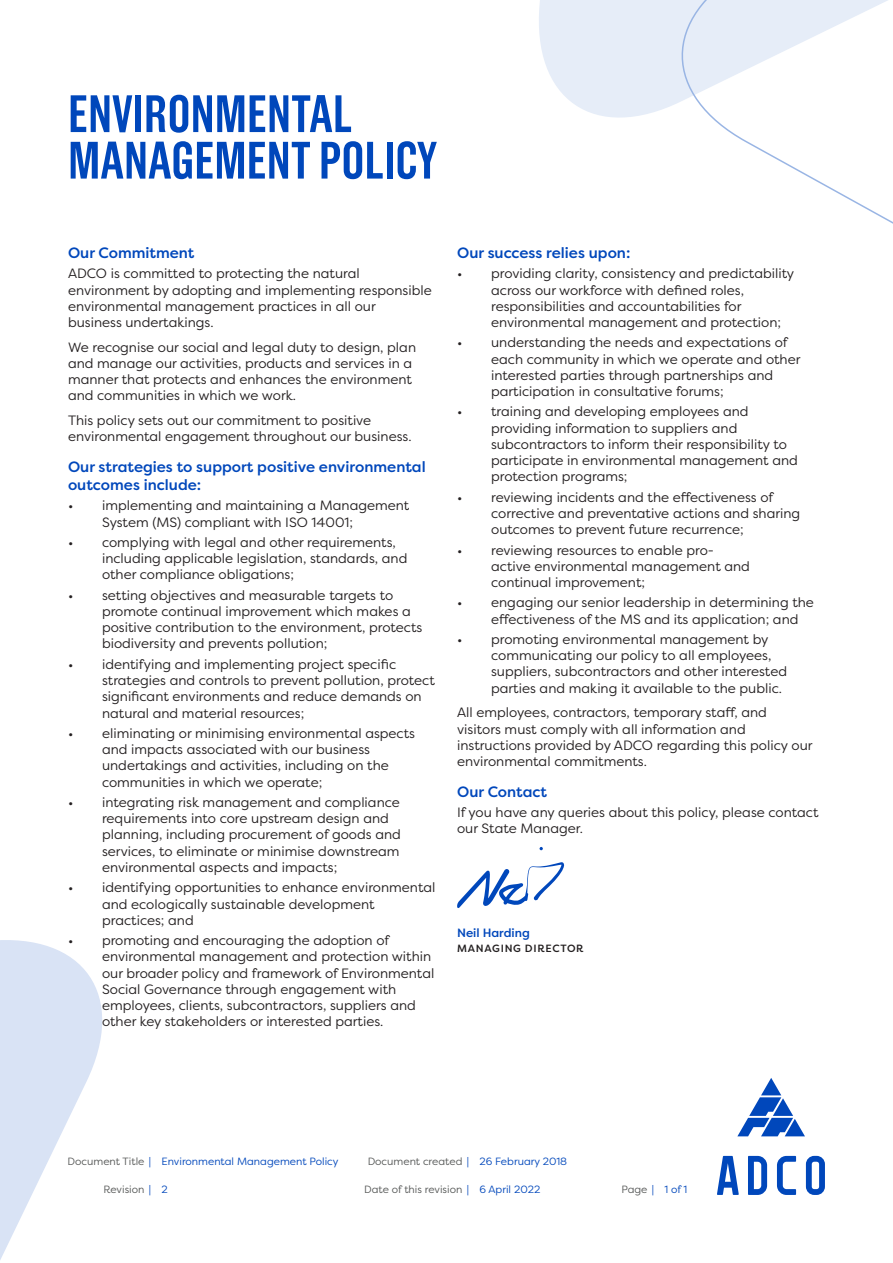
<style>
.page{position:relative;width:893px;height:1263px;background:#fff}
.page>*{position:absolute;margin:0;border:0;box-sizing:border-box;transform-origin:0 0}
._1_2_Headline_Style{font:600 52.5px/46.5px "Grotzec Cond";color:#0047bb}
._2_3_Subheading_Styl{font:500 15px/18px "Filson Pro";color:#0047bb}
._4_0_Body_Copy{font:13.5px/16.2px "Filson Pro";color:#231f20}
._9_0_Names{font:500 12px "Filson Pro";color:#0047bb}
.t1{font:10.5px "Filson Pro";color:#565857}
.t2{font:10.5px "Filson Pro";color:#0047bb}
._10__Job_Title{font:500 10.5px "Filson Pro";letter-spacing:.07em;color:#231f20}
.s1{color:#565857}
.s2{color:#0047bb}
</style>
<div class="page">
<svg style="left:539px;top:0;width:121px;height:118px;background:#e8eff8"></svg>
<svg style="left:660px;top:0;width:233px;height:224px"></svg>
<svg style="left:0;top:940px;width:102px;height:320px"></svg>
<svg style="left:717px;top:1078px;width:108px;height:117px"></svg>
<svg style="left:539px;top:847px;width:4px;height:3px"></svg>
<svg style="left:457px;top:862px;width:107px;height:46px"></svg>
<p class="_1_2_Headline_Style" style="left:68px;top:89px;width:371px">ENVIRONMENTAL<br>MANAGEMENT POLICY</p>
<p class="_2_3_Subheading_Styl" style="left:68px;top:243px;width:128px">Our Commitment</p>
<p class="_4_0_Body_Copy" style="left:68px;top:265px;width:365px">ADCO is committed to protecting the natural environment by adopting and implementing responsible environmental management practices in all our business undertakings.</p>
<p class="_4_0_Body_Copy" style="left:68px;top:338px;width:350px">We recognise our social and legal duty to design, plan and manage our activities, products and services in a manner that protects and enhances the environment and communities in which we work.</p>
<p class="_4_0_Body_Copy" style="left:68px;top:412px;width:345px">This policy sets out our commitment to positive environmental engagement throughout our business.</p>
<p class="_2_3_Subheading_Styl" style="left:68px;top:457px;width:359px">Our strategies to support positive environmental outcomes include:</p>
<p class="_4_0_Body_Copy" style="left:102px;top:497px;width:309px;text-indent:-34px">• implementing and maintaining a Management<br>System (MS) compliant with ISO 14001;</p>
<p class="_4_0_Body_Copy" style="left:102px;top:534px;width:307px;text-indent:-34px">• complying with legal and other requirements, including applicable legislation, standards, and other compliance obligations;</p>
<p class="_4_0_Body_Copy" style="left:102px;top:587px;width:322px;text-indent:-34px">• setting objectives and measurable targets to promote continual improvement which makes a positive contribution to the environment, protects biodiversity and prevents pollution;</p>
<p class="_4_0_Body_Copy" style="left:102px;top:656px;width:334px;text-indent:-34px">• identifying and implementing project specific strategies and controls to prevent pollution, protect significant environments and reduce demands on natural and material resources;</p>
<p class="_4_0_Body_Copy" style="left:102px;top:725px;width:315px;text-indent:-34px">• eliminating or minimising environmental aspects and impacts associated with our business undertakings and activities, including on the communities in which we operate;</p>
<p class="_4_0_Body_Copy" style="left:102px;top:794px;width:300px;text-indent:-34px">• integrating risk management and compliance requirements into core upstream design and planning, including procurement of goods and services, to eliminate or minimise downstream environmental aspects and impacts;</p>
<p class="_4_0_Body_Copy" style="left:102px;top:879px;width:335px;text-indent:-34px">• identifying opportunities to enhance environmental and ecologically sustainable development practices; and</p>
<p class="_4_0_Body_Copy" style="left:102px;top:932px;width:334px;text-indent:-34px">• promoting and encouraging the adoption of environmental management and protection within our broader policy and framework of Environmental Social Governance through engagement with employees, clients, subcontractors, suppliers and other key stakeholders or interested parties.</p>
<p class="_2_3_Subheading_Styl" style="left:457px;top:243px;width:175px">Our success relies upon:</p>
<p class="_4_0_Body_Copy" style="left:491px;top:265px;width:305px;text-indent:-34px">• providing clarity, consistency and predictability across our workforce with defined roles, responsibilities and accountabilities for environmental management and protection;</p>
<p class="_4_0_Body_Copy" style="left:491px;top:334px;width:311px;text-indent:-34px">• understanding the needs and expectations of each community in which we operate and other interested parties through partnerships and participation in consultative forums;</p>
<p class="_4_0_Body_Copy" style="left:491px;top:403px;width:308px;text-indent:-34px">• training and developing employees and providing information to suppliers and subcontractors to inform their responsibility to participate in environmental management and protection programs;</p>
<p class="_4_0_Body_Copy" style="left:491px;top:488px;width:311px;text-indent:-34px">• reviewing incidents and the effectiveness of corrective and preventative actions and sharing outcomes to prevent future recurrence;</p>
<p class="_4_0_Body_Copy" style="left:491px;top:541px;width:260px;text-indent:-34px">• reviewing resources to enable pro&shy;active environmental management and continual improvement;</p>
<p class="_4_0_Body_Copy" style="left:491px;top:594px;width:324px;text-indent:-34px">• engaging our senior leadership in determining the effectiveness of the MS and its application; and</p>
<p class="_4_0_Body_Copy" style="left:491px;top:631px;width:297px;text-indent:-34px">• promoting environmental management by communicating our policy to all employees, suppliers, subcontractors and other interested parties and making it available to the public.</p>
<p class="_4_0_Body_Copy" style="left:457px;top:704px;width:357px">All employees, contractors, temporary staff, and visitors must comply with all information and instructions provided by ADCO regarding this policy our environmental commitments.</p>
<p class="_2_3_Subheading_Styl" style="left:457px;top:782px;width:91px">Our Contact</p>
<p class="_4_0_Body_Copy" style="left:457px;top:804px;width:363px">If you have any queries about this policy, please contact our State Manager.</p>
<p class="_9_0_Names" style="left:457px;top:924px;width:74px">Neil Harding</p>
<p class="_10__Job_Title" style="left:457px;top:941px;width:128px">MANAGING DIRECTOR</p>
<p class="t2" style="left:68px;top:1154px;width:272px"><span class="s1">Document Title</span> | Environmental Management Policy</p>
<p class="t1" style="left:368px;top:1154px;width:201px">Document created <span class="s2">| 26 February 2018</span></p>
<p class="t1" style="left:103px;top:1182px;width:66px">Revision <span class="s2">| 2</span></p>
<p class="t1" style="left:364px;top:1182px;width:178px">Date of this revision <span class="s2">| 6 April 2022</span></p>
<p class="t2" style="left:621px;top:1182px;width:68px"><span class="s1">Page</span> | 1 of 1</p>
</div>
